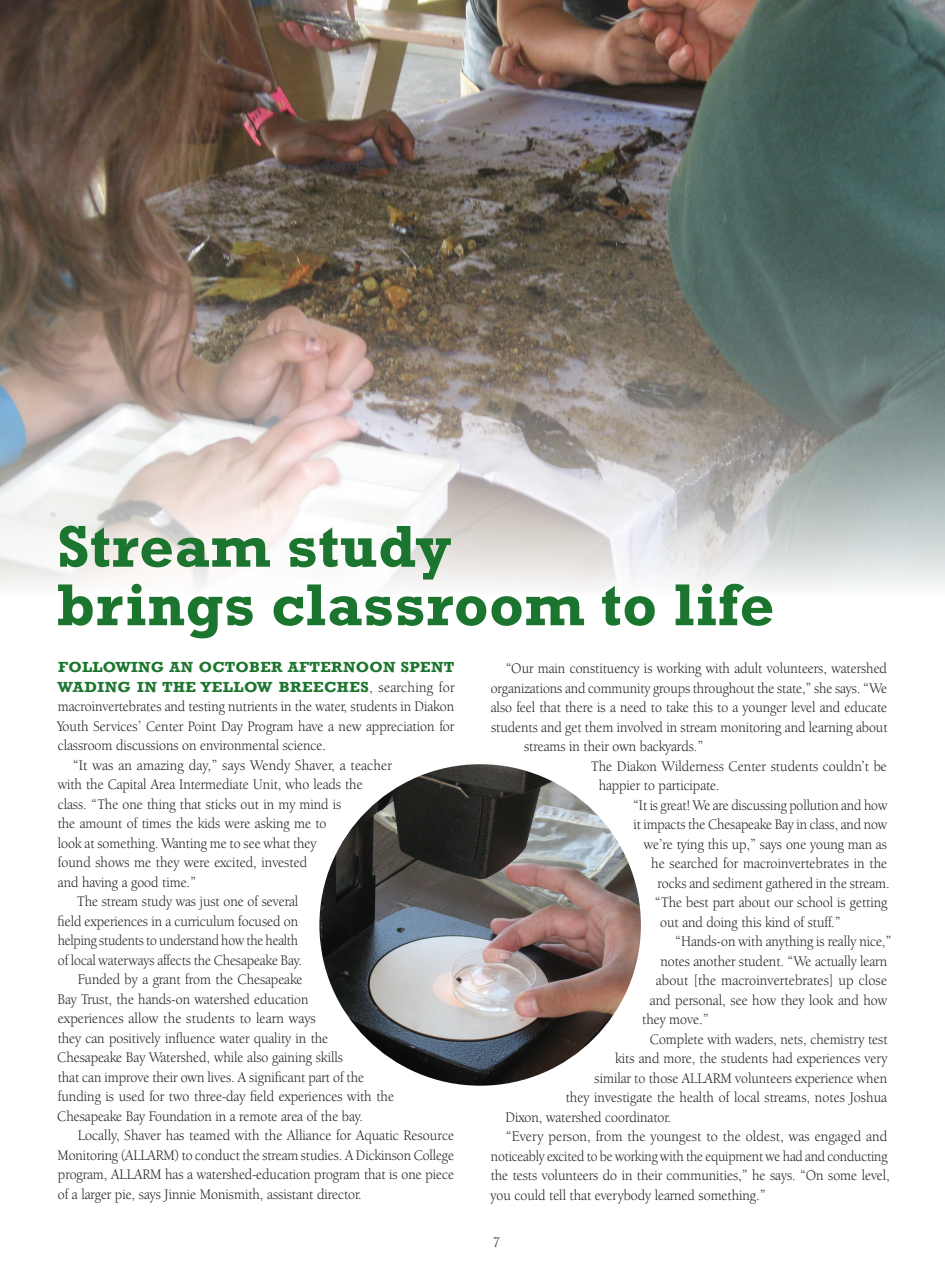
<style>
.page{position:relative;width:945px;height:1269px;background:#fff}
.page>*{position:absolute;margin:0;border:0;box-sizing:border-box;transform-origin:0 0}
.t1{font:700 60px/58.5px "Rockwell";letter-spacing:.01em;color:#1c752e}
.t2{font:15px "Berkeley Oldstyle IT Cby BT";color:#231f20;scale:.94 1}
.t3{font:15px "Berkeley Oldstyle IT Cby BT";color:#231f20;scale:.95 1}
.t4{font:15px "Berkeley Oldstyle IT Cby BT";color:#231f20;scale:.93 1}
.t5{font:15px "Berkeley Oldstyle IT Cby BT";color:#231f20;scale:.96 1}
.t6{font:700 15px/19.5px "Rockwell";letter-spacing:.02em;color:#1c752e;scale:1.04 1}
.t7{font:15px "Berkeley Oldstyle IT Cby BT";color:#231f20;scale:.92 1}
.s1{font-family:"Berkeley Oldstyle IT Cby BT";font-weight:400;color:#231f20}
</style>
<div class="page">
<img style="left:0;top:0;width:945px;height:588px">
<img style="left:319px;top:764px;width:322px;height:322px;border-radius:161px">
<h1 class="t1" style="left:57px;top:517px;width:719px">Stream study<br>brings classroom to life</h1>
<p class="t2" style="left:506px;top:660px;width:407px">“Our main constituency is working with adult volunteers, watershed</p>
<p class="t2" style="left:491px;top:679px;width:423px">organizations and community groups throughout the state,” she says. “We</p>
<p class="t2" style="left:491px;top:699px;width:423px">also feel that there is a need to take this to a younger level and educate</p>
<p class="t2" style="left:491px;top:718px;width:423px">students and get them involved in stream monitoring and learning about</p>
<p class="t2" style="left:524px;top:738px;width:192px">streams in their own backyards.”</p>
<p class="t3" style="left:591px;top:757px;width:313px">The Diakon Wilderness Center students couldn’t be</p>
<p class="t2" style="left:599px;top:777px;width:130px">happier to participate.</p>
<p class="t4" style="left:633px;top:796px;width:275px">“It is great! We are discussing pollution and how</p>
<p class="t4" style="left:633px;top:816px;width:274px">it impacts the Chesapeake Bay in class, and now</p>
<p class="t2" style="left:644px;top:835px;width:260px">we’re tying this up,” says one young man as</p>
<p class="t3" style="left:651px;top:855px;width:250px">he searched for macroinvertebrates in the</p>
<p class="t2" style="left:657px;top:874px;width:249px">rocks and sediment gathered in the stream.</p>
<p class="t2" style="left:655px;top:894px;width:249px">“The best part about our school is getting</p>
<p class="t2" style="left:660px;top:913px;width:193px">out and doing this kind of stuff.”</p>
<p class="t2" style="left:675px;top:933px;width:232px">“Hands-on with anything is really nice,”</p>
<p class="t2" style="left:660px;top:952px;width:243px">notes another student. “We actually learn</p>
<p class="t5" style="left:656px;top:972px;width:242px">about [the macroinvertebrates] up close</p>
<p class="t2" style="left:650px;top:991px;width:254px">and personal, see how they look and how</p>
<p class="t2" style="left:642px;top:1011px;width:72px">they move.”</p>
<p class="t2" style="left:650px;top:1030px;width:254px">Complete with waders, nets, chemistry test</p>
<p class="t2" style="left:615px;top:1050px;width:291px">kits and more, the students had experiences very</p>
<p class="t2" style="left:595px;top:1069px;width:313px">similar to those ALLARM volunteers experience when</p>
<p class="t3" style="left:566px;top:1089px;width:340px">they investigate the health of local streams, notes Joshua</p>
<p class="t2" style="left:505px;top:1108px;width:178px">Dixon, watershed coordinator.</p>
<p class="t5" style="left:506px;top:1128px;width:399px">“Every person, from the youngest to the oldest, was engaged and</p>
<p class="t4" style="left:491px;top:1147px;width:428px">noticeably excited to be working with the equipment we had and conducting</p>
<p class="t2" style="left:491px;top:1167px;width:426px">the tests volunteers do in their communities,” he says. “On some level,</p>
<p class="t2" style="left:491px;top:1186px;width:294px">you could tell that everybody learned something.”</p>
<p class="t6" style="left:57px;top:658px;width:383px">FOLLOWING AN OCTOBER AFTERNOON SPENT<br>WADING IN THE YELLOW BREECHES<span class="s1">, searching for</span></p>
<p class="t2" style="left:58px;top:698px;width:423px">macroinvertebrates and testing nutrients in the water, students in Diakon</p>
<p class="t2" style="left:57px;top:717px;width:424px">Youth Services’ Center Point Day Program have a new appreciation for</p>
<p class="t2" style="left:58px;top:737px;width:287px">classroom discussions on environmental science.</p>
<p class="t5" style="left:73px;top:756px;width:334px">“It was an amazing day,” says Wendy Shaver, a teacher</p>
<p class="t2" style="left:58px;top:776px;width:326px">with the Capital Area Intermediate Unit, who leads the</p>
<p class="t2" style="left:58px;top:795px;width:303px">class. “The one thing that sticks out in my mind is</p>
<p class="t2" style="left:58px;top:815px;width:287px">the amount of times the kids were asking me to</p>
<p class="t2" style="left:58px;top:834px;width:277px">look at something. Wanting me to see what they</p>
<p class="t2" style="left:58px;top:854px;width:267px">found shows me they were excited, invested</p>
<p class="t2" style="left:58px;top:873px;width:149px">and having a good time.”</p>
<p class="t2" style="left:77px;top:893px;width:237px">The stream study was just one of several</p>
<p class="t2" style="left:58px;top:912px;width:257px">field experiences in a curriculum focused on</p>
<p class="t7" style="left:58px;top:932px;width:263px">helping students to understand how the health</p>
<p class="t2" style="left:58px;top:951px;width:261px">of local waterways affects the Chesapeake Bay.</p>
<p class="t2" style="left:78px;top:971px;width:241px">Funded by a grant from the Chesapeake</p>
<p class="t2" style="left:58px;top:990px;width:269px">Bay Trust, the hands-on watershed education</p>
<p class="t3" style="left:58px;top:1010px;width:273px">experiences allow the students to learn ways</p>
<p class="t2" style="left:58px;top:1029px;width:289px">they can positively influence water quality in the</p>
<p class="t2" style="left:57px;top:1049px;width:305px">Chesapeake Bay Watershed, while also gaining skills</p>
<p class="t2" style="left:58px;top:1068px;width:327px">that can improve their own lives. A significant part of the</p>
<p class="t2" style="left:58px;top:1088px;width:359px">funding is used for two three-day field experiences with the</p>
<p class="t2" style="left:57px;top:1107px;width:327px">Chesapeake Bay Foundation in a remote area of the bay.</p>
<p class="t3" style="left:78px;top:1127px;width:398px">Locally, Shaver has teamed with the Alliance for Aquatic Resource</p>
<p class="t4" style="left:58px;top:1146px;width:428px">Monitoring (ALLARM) to conduct the stream studies. A Dickinson College</p>
<p class="t2" style="left:58px;top:1166px;width:423px">program, ALLARM has a watershed-education program that is one piece</p>
<p class="t2" style="left:58px;top:1185px;width:325px">of a larger pie, says Jinnie Monismith, assistant director.</p>
<p class="t2" style="left:493px;top:1233px;width:9px">7</p>
</div>
